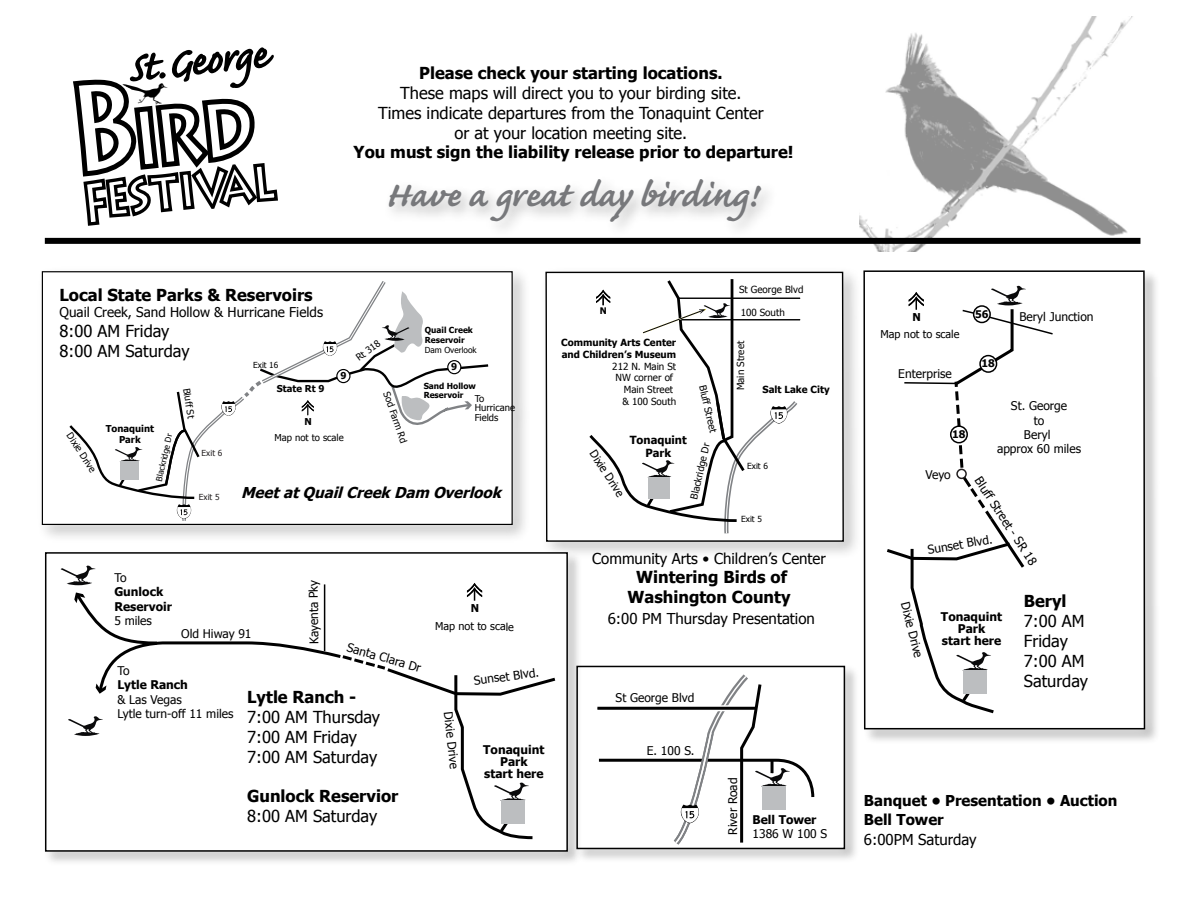
<style>
.page{position:relative;width:1188px;height:918px;background:#fff}
.page>*{position:absolute;margin:0;border:0;box-sizing:border-box;transform-origin:0 0}
.t1{font:700 45px "Caflisch Script Pro";color:#77787b}
.t2{font:25.2px "Bird Silhouettesreverse";color:#000}
.t3{font:16.5px/19.8px "Tahoma";color:#000}
.t4{font:700 16.5px/19.5px "Tahoma";color:#000;text-align:center}
.t5{font:15px "Tahoma";color:#000}
.t6{font:700 15px/19.5px "Tahoma";color:#000}
.t7{font:italic 700 15px "Tahoma";color:#000}
.t8{font:13.5px "Tahoma";color:#000}
.t9{font:12px/14.4px "Tahoma";color:#000;text-align:center}
.t10{font:700 12px/12px "Tahoma";color:#000;text-align:center}
.t11{font:12px "Tahoma";color:#010101}
.t12{font:700 12px "Tahoma";color:#010101}
.t13{font:700 11.25px/12.6px "Tahoma";color:#010101;text-align:center}
.t14{font:11.25px "Tahoma";color:#010101}
.t15{font:10.8px "Tahoma";letter-spacing:-.005em;color:#000}
.t16{font:700 10.8px "Tahoma";color:#000}
.t17{font:700 10.5px "Tahoma";color:#000}
.t18{font:9.75px "Tahoma";color:#010101}
.t19{font:700 9.75px/11.7px "Tahoma";color:#010101}
.t20{font:9.75px "Tahoma";color:#000}
.t21{font:9.45px/9.4px "Tahoma";color:#000}
.t22{font:700 9.45px/10.6px "Tahoma";color:#000;text-align:center}
.t23{font:700 9px "Tahoma";color:#010101}
.t24{font:8.4px "Tahoma";color:#000}
.t25{font:700 8.25px/8.2px "Tahoma";color:#000}
.t26{font:8.25px "Tahoma";color:#000}
.t27{font:8.25px "Tahoma";color:#231f20}
</style>
<div class="page">
<div style="left:863px;top:270px;width:298px;height:475px;background:#f9f9f9"></div>
<div style="left:854px;top:261px;width:301px;height:478px;background:#fff;opacity:.75"></div>
<svg style="left:863px;top:270px;width:283px;height:460px"></svg>
<svg style="left:884px;top:286px;width:170px;height:430px"></svg>
<div style="left:974px;top:306px;width:16px;height:16px;background:#fff;border-radius:50%"></div>
<div style="left:973px;top:305px;width:18px;height:18px;border:2px solid #000;border-radius:50%"></div>
<div style="left:36px;top:266px;width:496px;height:278px;background:#fafafa"></div>
<div style="left:32px;top:262px;width:492px;height:273px;background:#fff;opacity:.75"></div>
<div style="left:42px;top:272px;width:470px;height:252px;background:#fff"></div>
<svg style="left:67px;top:281px;width:424px;height:244px"></svg>
<div style="left:540px;top:266px;width:322px;height:294px;background:#f9f9f9"></div>
<div style="left:536px;top:262px;width:317px;height:290px;background:#fff;opacity:.75"></div>
<svg style="left:545px;top:271px;width:300px;height:271px"></svg>
<svg style="left:586px;top:276px;width:216px;height:262px"></svg>
<div style="left:383px;top:173px;width:395px;height:66px;background:#000;opacity:.3"></div>
<div style="left:380px;top:171px;width:390px;height:60px;background:#fff;opacity:.75"></div>
<div style="left:575px;top:664px;width:285px;height:200px;background:#fbfbfb"></div>
<div style="left:567px;top:656px;width:288px;height:203px;background:#fff;opacity:.75"></div>
<div style="left:577px;top:666px;width:267px;height:182px;background:#fff"></div>
<div style="left:576px;top:666px;width:269px;height:183px;border:2px solid #010101"></div>
<svg style="left:596px;top:668px;width:220px;height:183px"></svg>
<svg style="left:73px;top:47px;width:205px;height:179px"></svg>
<img style="left:859px;top:17px;width:282px;height:234px">
<div style="left:43px;top:551px;width:540px;height:316px;background:#f9f9f9"></div>
<div style="left:36px;top:543px;width:542px;height:318px;background:#fff;opacity:.75"></div>
<div style="left:46px;top:553px;width:521px;height:298px;background:#fff"></div>
<div style="left:45px;top:552px;width:523px;height:300px;border:2px solid #000"></div>
<svg style="left:61px;top:566px;width:495px;height:274px"></svg>
<div style="left:45px;top:238px;width:1095px;height:6px;background:#000"></div>
<h2 class="t2" style="left:123px;top:72px;width:47px">W</h2>
<p class="t4" style="left:419px;top:63px;width:305px">Please check your starting locations.</p>
<p class="t3" style="left:378px;top:82px;width:387px;text-align:center">These maps will direct you to your birding site.<br>Times indicate departures from the Tonaquint Center or at your location meeting site.</p>
<p class="t4" style="left:354px;top:142px;width:441px">You must sign the liability release prior to departure!</p>
<h1 class="t1" style="left:385px;top:172px;width:374px">Have a great day birding!</h1>
<p class="t4" style="left:60px;top:284px;width:255px">Local State Parks &amp; Reservoirs</p>
<p class="t8" style="left:60px;top:303px;width:265px">Quail Creek, Sand Hollow &amp; Hurricane Fields</p>
<p class="t3" style="left:60px;top:320px;width:132px">8:00 AM Friday<br>8:00 AM Saturday</p>
<p class="t26" style="left:253px;top:359px;width:27px">Exit 16</p>
<p class="t22" style="left:340px;top:370px;width:8px">9</p>
<p class="t21" style="left:354px;top:354px;width:29px;rotate:-36deg">Rt 318</p>
<p class="t25" style="left:425px;top:325px;width:50px;line-height:9.9px">Quail Creek<br>Reservoir</p>
<p class="t26" style="left:425px;top:345px;width:53px">Dam Overlook</p>
<p class="t22" style="left:451px;top:361px;width:8px">9</p>
<p class="t21" style="left:74px;top:431px;width:47px;rotate:57deg">Dixie Drive</p>
<p class="t22" style="left:106px;top:423px;width:50px">Tonaquint<br>Park</p>
<p class="t26" style="left:153px;top:480px;width:50px;rotate:-77deg">Blackridge Dr</p>
<p class="t21" style="left:192px;top:387px;width:32px;rotate:81deg">Bluff St</p>
<p class="t27" style="left:202px;top:448px;width:22px">Exit 6</p>
<p class="t27" style="left:199px;top:492px;width:22px">Exit 5</p>
<p class="t22" style="left:277px;top:383px;width:49px">State Rt 9</p>
<p class="t22" style="left:304px;top:415px;width:9px">N</p>
<p class="t21" style="left:275px;top:432px;width:71px">Map not to scale</p>
<p class="t25" style="left:424px;top:382px;width:54px">Sand Hollow<br>Reservoir</p>
<p class="t21" style="left:391px;top:390px;width:55px;rotate:71deg">Sod Farm Rd</p>
<p class="t21" style="left:475px;top:393px;width:42px">To<br>Hurricane<br>Fields</p>
<p class="t7" style="left:241px;top:482px;width:266px">MeetatQuailCreekDam Overlook</p>
<p class="t9" style="left:114px;top:570px;width:14px">To</p>
<p class="t10" style="left:114px;top:584px;width:59px;line-height:14.4px;text-align:left">Gunlock<br>Reservoir</p>
<p class="t9" style="left:114px;top:613px;width:39px">5 miles</p>
<p class="t9" style="left:307px;top:644px;width:66px;rotate:-91deg">Kayenta Pky</p>
<p class="t9" style="left:181px;top:626px;width:72px">Old Hiway 91</p>
<p class="t9" style="left:350px;top:639px;width:78px;rotate:16deg">Santa Clara Dr</p>
<p class="t9" style="left:117px;top:663px;width:14px">To</p>
<p class="t10" style="left:117px;top:678px;width:72px">Lytle Ranch</p>
<p class="t9" style="left:117px;top:692px;width:118px;text-align:left">&amp; Las Vegas<br>Lytle turn-off 11 miles</p>
<p class="t4" style="left:247px;top:687px;width:111px">Lytle Ranch -</p>
<p class="t3" style="left:247px;top:706px;width:135px">7:00 AM Thursday<br>7:00 AM Friday<br>7:00 AM Saturday</p>
<p class="t4" style="left:247px;top:786px;width:153px">Gunlock Reservior</p>
<p class="t3" style="left:247px;top:805px;width:132px">8:00 AM Saturday</p>
<p class="t16" style="left:471px;top:600px;width:10px">N</p>
<p class="t15" style="left:435px;top:619px;width:80px">Map not to scale</p>
<p class="t9" style="left:456px;top:711px;width:59px;rotate:84deg">Dixie Drive</p>
<p class="t9" style="left:473px;top:673px;width:67px;rotate:-8deg">Sunset Blvd.</p>
<p class="t10" style="left:483px;top:743px;width:63px">Tonaquint<br>Park<br>start here</p>
<p class="t23" style="left:600px;top:305px;width:8px">N</p>
<p class="t19" style="left:561px;top:336px;width:117px">Community Arts Center and Children’s Museum</p>
<p class="t18" style="left:612px;top:360px;width:65px">212 N. Main St</p>
<p class="t18" style="left:616px;top:371px;width:59px">NW corner of</p>
<p class="t18" style="left:624px;top:383px;width:51px">Main Street</p>
<p class="t18" style="left:622px;top:395px;width:55px">&amp; 100 South</p>
<p class="t20" style="left:709px;top:384px;width:50px;rotate:77deg">Bluff Street</p>
<p class="t13" style="left:630px;top:433px;width:59px">Tonaquint<br>Park</p>
<p class="t14" style="left:599px;top:447px;width:55px;rotate:57deg">Dixie Drive</p>
<p class="t18" style="left:687px;top:498px;width:59px;rotate:-77deg">Blackridge Dr</p>
<p class="t20" style="left:739px;top:283px;width:66px">St George Blvd</p>
<p class="t20" style="left:741px;top:306px;width:46px">100 South</p>
<p class="t20" style="left:734px;top:390px;width:51px;rotate:-90deg">Main Street</p>
<p class="t19" style="left:763px;top:383px;width:69px">Salt Lake City</p>
<p class="t24" style="left:747px;top:460px;width:22px">Exit 6</p>
<p class="t24" style="left:741px;top:513px;width:22px">Exit 5</p>
<p class="t5" style="left:592px;top:548px;width:235px">Community Arts • Children’s Center</p>
<p class="t4" style="left:628px;top:566px;width:164px">Wintering Birds of<br>Washington County</p>
<p class="t5" style="left:608px;top:608px;width:209px">6:00 PM Thursday Presentation</p>
<p class="t11" style="left:616px;top:690px;width:80px">St George Blvd</p>
<p class="t11" style="left:647px;top:743px;width:49px">E. 100 S.</p>
<p class="t11" style="left:725px;top:835px;width:59px;rotate:-90deg">River Road</p>
<p class="t12" style="left:753px;top:811px;width:65px">Bell Tower</p>
<p class="t11" style="left:753px;top:826px;width:76px">1386 W 100 S</p>
<p class="t16" style="left:912px;top:309px;width:10px">N</p>
<p class="t15" style="left:881px;top:327px;width:80px">Map not to scale</p>
<p class="t9" style="left:898px;top:365px;width:55px">Enterprise</p>
<p class="t17" style="left:952px;top:427px;width:15px">18</p>
<p class="t17" style="left:975px;top:307px;width:15px">56</p>
<p class="t17" style="left:982px;top:356px;width:15px">18</p>
<p class="t9" style="left:1019px;top:309px;width:76px">Beryl Junction</p>
<p class="t9" style="left:997px;top:398px;width:86px">St. George<br>to<br>Beryl<br>approx 60 miles</p>
<p class="t9" style="left:925px;top:467px;width:27px">Veyo</p>
<p class="t9" style="left:985px;top:474px;width:104px;rotate:57deg">Bluff Street - SR 18</p>
<p class="t9" style="left:926px;top:542px;width:67px;rotate:-10deg">Sunset Blvd.</p>
<p class="t9" style="left:913px;top:600px;width:59px;rotate:76deg">Dixie Drive</p>
<p class="t10" style="left:941px;top:610px;width:63px">Tonaquint<br>Park<br>start here</p>
<p class="t4" style="left:1024px;top:591px;width:44px">Beryl</p>
<p class="t3" style="left:1024px;top:611px;width:66px">7:00 AM<br>Friday<br>7:00 AM<br>Saturday</p>
<p class="t6" style="left:864px;top:790px;width:255px">Banquet • Presentation • Auction<br>Bell Tower</p>
<p class="t5" style="left:864px;top:829px;width:114px">6:00PM Saturday</p>
</div>
